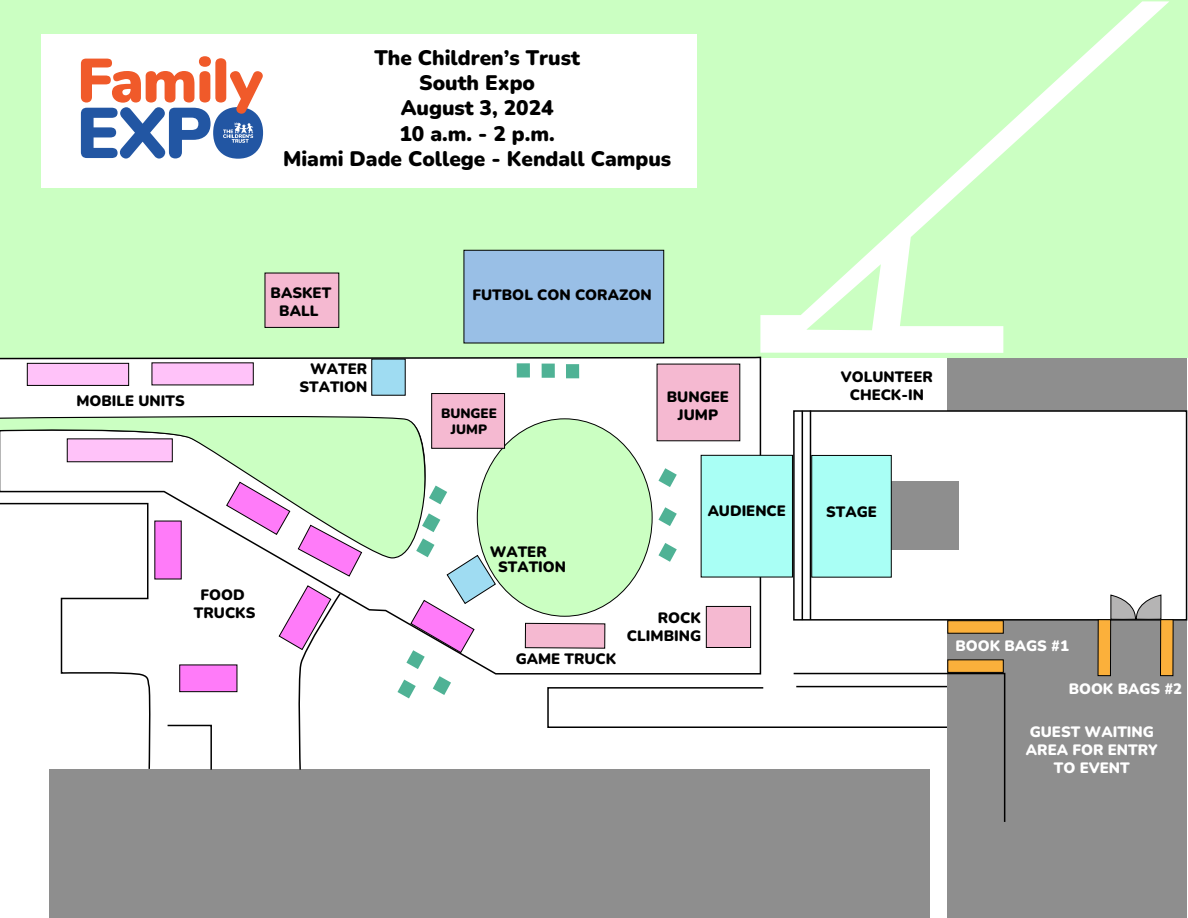
<style>
.page{position:relative;width:1188px;height:918px;background:#fff}
.page>*{position:absolute;margin:0;border:0;box-sizing:border-box;transform-origin:0 0}
.t1{font:200 21px/25.2px "Nunito";color:#000;text-align:center}
.t2{font:200 15px/18px "Nunito";color:#000;text-align:center}
.t3{font:200 15px/18px "Nunito";color:#fff;text-align:center}
.t4{font:200 13.5px "Nunito";color:#000}
</style>
<div class="page">
<div style="left:948px;top:358px;width:239px;height:560px;background:#8e8e8e"></div>
<div style="left:0;top:0;width:1187px;height:358px;background:#cbffc2"></div>
<svg style="left:0;top:356px;width:762px;height:319px"></svg>
<svg style="left:760px;top:1px;width:409px;height:352px"></svg>
<svg style="left:806px;top:264px;width:75px;height:66px"></svg>
<div style="left:477px;top:419px;width:175px;height:197px;background:#cbffc2;border-radius:50%"></div>
<svg style="left:0;top:412px;width:427px;height:147px"></svg>
<div style="left:50px;top:769px;width:880px;height:149px;background:#8e8e8e"></div>
<svg style="left:0;top:502px;width:152px;height:268px"></svg>
<svg style="left:167px;top:724px;width:45px;height:46px"></svg>
<svg style="left:547px;top:672px;width:459px;height:151px"></svg>
<div style="left:793px;top:410px;width:394px;height:211px;background:#fff;border:2px solid #000"></div>
<div style="left:891px;top:482px;width:67px;height:68px;background:#8e8e8e"></div>
<hr style="left:802px;top:411px;width:1px;height:209px;background:#000">
<hr style="left:810px;top:411px;width:1px;height:209px;background:#000">
<svg style="left:1110px;top:594px;width:52px;height:26px"></svg>
<div style="left:1098px;top:620px;width:13px;height:56px;background:#fbb03b"></div>
<div style="left:1098px;top:619px;width:13px;height:57px;border:1px solid #000"></div>
<div style="left:1161px;top:620px;width:12px;height:56px;background:#fbb03b"></div>
<div style="left:1160px;top:619px;width:14px;height:57px;border:1px solid #000"></div>
<div style="left:947px;top:659px;width:57px;height:14px;background:#fbb03b;border:1px solid #000"></div>
<div style="left:947px;top:620px;width:57px;height:14px;background:#fbb03b;border:1px solid #000"></div>
<div style="left:706px;top:606px;width:45px;height:42px;background:#f5b9d1;border:1px solid #000"></div>
<svg style="left:525px;top:623px;width:81px;height:26px"></svg>
<div style="left:154px;top:521px;width:28px;height:58px;background:#ff7bf9"></div>
<svg style="left:297px;top:524px;width:66px;height:53px"></svg>
<div style="left:179px;top:665px;width:58px;height:27px;background:#ff7bf9;border:1px solid #000"></div>
<svg style="left:278px;top:585px;width:64px;height:185px"></svg>
<svg style="left:226px;top:481px;width:65px;height:54px"></svg>
<div style="left:811px;top:455px;width:81px;height:123px;background:#a9fff5;border:1px solid #000"></div>
<div style="left:701px;top:455px;width:92px;height:122px;background:#a9fff5;border:1px solid #000"></div>
<svg style="left:429px;top:486px;width:18px;height:18px"></svg>
<svg style="left:422px;top:513px;width:18px;height:19px"></svg>
<svg style="left:658px;top:468px;width:19px;height:19px"></svg>
<svg style="left:658px;top:507px;width:19px;height:19px"></svg>
<svg style="left:658px;top:543px;width:19px;height:19px"></svg>
<svg style="left:406px;top:538px;width:90px;height:131px"></svg>
<svg style="left:433px;top:676px;width:18px;height:19px"></svg>
<svg style="left:397px;top:680px;width:19px;height:18px"></svg>
<div style="left:566px;top:364px;width:13px;height:14px;background:#4fb295"></div>
<div style="left:542px;top:364px;width:13px;height:14px;background:#4fb295"></div>
<div style="left:517px;top:363px;width:13px;height:15px;background:#4fb295"></div>
<div style="left:657px;top:364px;width:83px;height:77px;background:#f5b9d1"></div>
<div style="left:431px;top:393px;width:74px;height:56px;background:#f5b9d1;border:1px solid #000"></div>
<div style="left:464px;top:250px;width:200px;height:93px;background:#99bfe6;border:1px solid #000"></div>
<div style="left:371px;top:359px;width:35px;height:37px;background:#9fdcf2"></div>
<div style="left:265px;top:273px;width:74px;height:55px;background:#f5b9d1;border:1px solid #000"></div>
<div style="left:67px;top:438px;width:106px;height:24px;background:#ffc2f9"></div>
<div style="left:152px;top:362px;width:102px;height:23px;background:#ffc2f9"></div>
<div style="left:27px;top:363px;width:102px;height:23px;background:#ffc2f9;border:1px solid #000"></div>
<div style="left:41px;top:34px;width:656px;height:153px;background:#fff"></div>
<svg style="left:81px;top:56px;width:182px;height:103px"></svg>
<h1 class="t1" style="left:283px;top:44px;width:390px">The Children’s Trust<br>South Expo<br>August 3, 2024<br>10 a.m. - 2 p.m.<br>Miami Dade College - Kendall Campus</h1>
<p class="t2" style="left:76px;top:392px;width:110px">MOBILE UNITS</p>
<p class="t2" style="left:271px;top:284px;width:62px">BASKET<br>BALL</p>
<p class="t2" style="left:300px;top:360px;width:69px;text-align:right">WATER<br>STATION</p>
<p class="t2" style="left:194px;top:585px;width:63px">FOOD<br>TRUCKS</p>
<p class="t2" style="left:473px;top:286px;width:181px">FUTBOL CON CORAZON</p>
<p class="t2" style="left:667px;top:387px;width:64px">BUNGEE</p>
<p class="t4" style="left:441px;top:404px;width:57px">BUNGEE</p>
<p class="t2" style="left:678px;top:405px;width:42px">JUMP</p>
<p class="t4" style="left:451px;top:420px;width:38px">JUMP</p>
<p class="t2" style="left:841px;top:367px;width:94px">VOLUNTEER<br>CHECK-IN</p>
<p class="t2" style="left:498px;top:544px;width:69px;line-height:15px;text-align:left;text-indent:-8px">WATER<br>STATION</p>
<p class="t2" style="left:708px;top:501px;width:80px">AUDIENCE</p>
<p class="t2" style="left:826px;top:502px;width:52px">STAGE</p>
<p class="t2" style="left:516px;top:649px;width:102px">GAME TRUCK</p>
<p class="t2" style="left:627px;top:608px;width:76px;text-align:right">ROCK<br>CLIMBING</p>
<p class="t3" style="left:955px;top:636px;width:115px">BOOK BAGS #1</p>
<p class="t3" style="left:1069px;top:680px;width:115px">BOOK BAGS #2</p>
<p class="t3" style="left:1026px;top:722px;width:134px">GUEST WAITING<br>AREA FOR ENTRY<br>TO EVENT</p>
</div>
